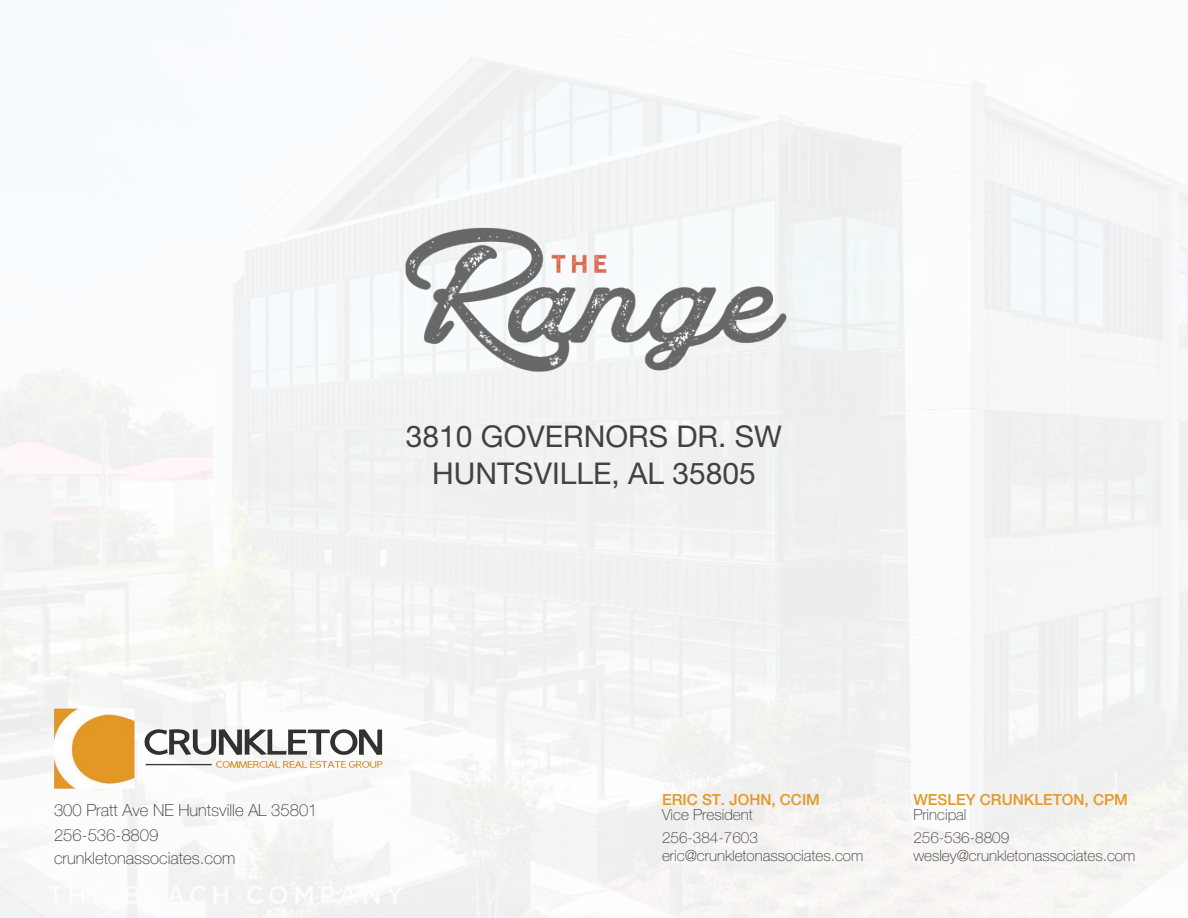
<style>
.page{position:relative;width:1188px;height:918px;background:#f5f6f6}
.page>*{position:absolute;margin:0;border:0;box-sizing:border-box;transform-origin:0 0}
.t1{font:30px/37.7px "Helvetica Neue LT 55 Rm";color:#414243;text-align:center}
.t2{font:16.65px/25px "Helvetica Neue LT 35 Th";color:#323333}
.t3{font:15.3px/23px "Helvetica Neue LT 35 Th";color:#323333}
.t4{font:15.3px "Helvetica Neue LT 65 Md";color:#e49826}
</style>
<div class="page">
<img style="left:405px;top:227px;width:382px;height:145px">
<img style="left:54px;top:708px;width:329px;height:81px">
<h1 class="t1" style="left:406px;top:417px;width:378px">3810 GOVERNORS DR. SW<br>HUNTSVILLE, AL 35805</h1>
<p class="t2" style="left:54px;top:798px;width:265px">300 Pratt Ave NE Huntsville AL 35801<br>256-536-8809</p>
<p class="t2" style="left:54px;top:845px;width:183px">crunkletonassociates.com</p>
<p class="t4" style="left:662px;top:790px;width:159px">ERIC ST. JOHN, CCIM</p>
<p class="t3" style="left:662px;top:803px;width:97px">Vice President<br>256-384-7603</p>
<p class="t3" style="left:662px;top:844px;width:203px">eric@crunkletonassociates.com</p>
<p class="t4" style="left:913px;top:790px;width:216px">WESLEY CRUNKLETON, CPM</p>
<p class="t3" style="left:913px;top:803px;width:97px">Principal<br>256-536-8809</p>
<p class="t3" style="left:913px;top:844px;width:224px">wesley@crunkletonassociates.com</p>
</div>
